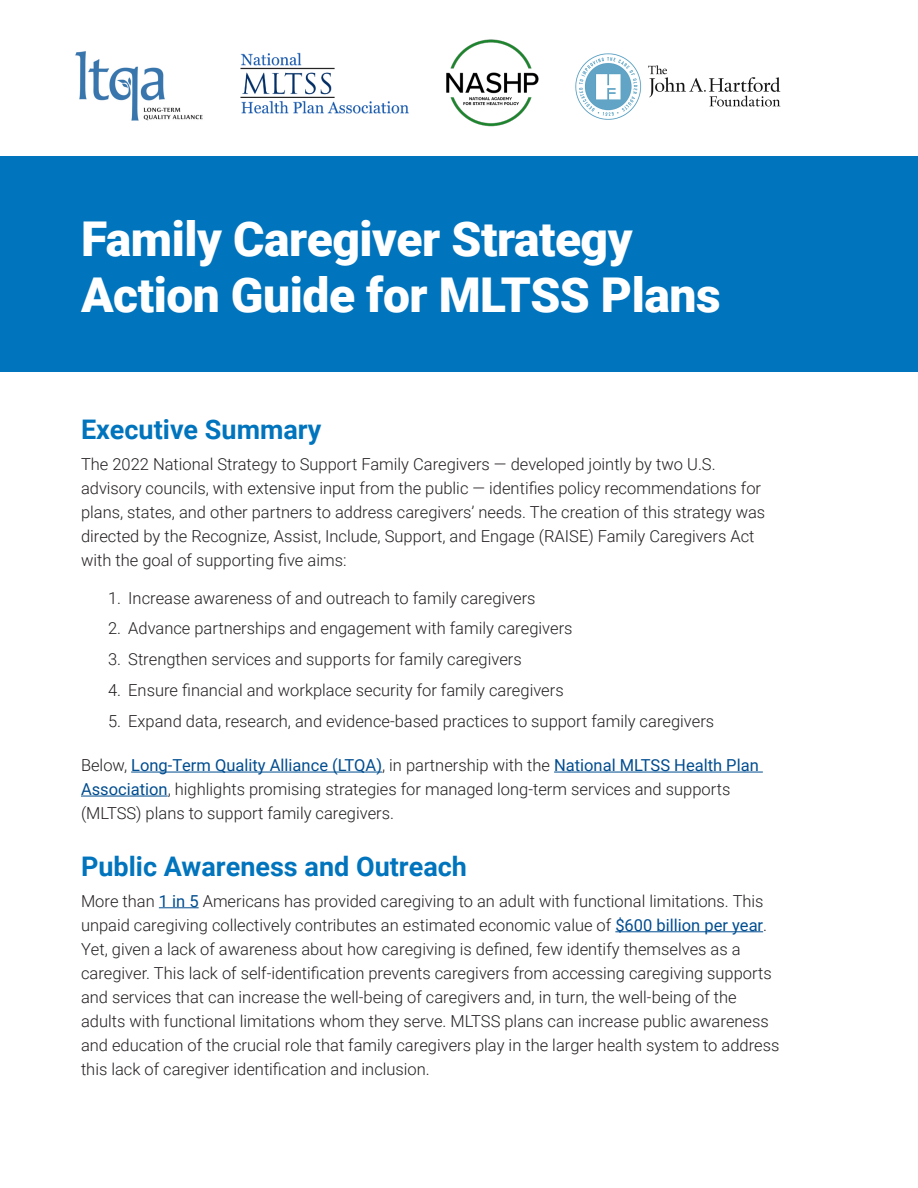
<style>
.page{position:relative;width:918px;height:1188px;background:#fff}
.page>*{position:absolute;margin:0;border:0;box-sizing:border-box;transform-origin:0 0}
.Subtitle{font:900 48px/55.5px "Roboto";letter-spacing:-.01em;color:#fff}
.Headling_2{font:700 27px "Roboto";color:#0074bd}
.Body{font:300 16.5px/24px "Roboto";color:#231f20}
.s1{font-weight:400;color:#004d90}
</style>
<div class="page">
<div style="left:0;top:156px;width:918px;height:216px;background:#0074bd"></div>
<hr style="left:131px;top:772px;width:251px;height:1px;background:#004d90">
<hr style="left:554px;top:772px;width:209px;height:1px;background:#004d90">
<hr style="left:81px;top:796px;width:87px;height:1px;background:#004d90">
<hr style="left:159px;top:907px;width:40px;height:1px;background:#004d90">
<hr style="left:615px;top:931px;width:148px;height:1px;background:#004d90">
<img style="left:75px;top:51px;width:128px;height:70px">
<img style="left:575px;top:53px;width:206px;height:67px">
<img style="left:446px;top:39px;width:93px;height:88px">
<img style="left:240px;top:52px;width:169px;height:62px">
<p class="Subtitle" style="left:81px;top:210px;width:641px">Family Caregiver Strategy<br>Action Guide for MLTSS Plans</p>
<p class="Headling_2" style="left:81px;top:411px;width:242px">Executive Summary</p>
<p class="Body" style="left:81px;top:452px;width:686px">The 2022 National Strategy to Support Family Caregivers — developed jointly by two U.S. advisory councils, with extensive input from the public — identifies policy recommendations for plans, states, and other partners to address caregivers’ needs. The creation of this strategy was directed by the Recognize, Assist, Include, Support, and Engage (RAISE) Family Caregivers Act with the goal of supporting five aims:</p>
<p class="Body" style="left:108px;top:585px;width:429px">1. Increase awareness of and outreach to family caregivers</p>
<p class="Body" style="left:108px;top:616px;width:466px">2. Advance partnerships and engagement with family caregivers</p>
<p class="Body" style="left:108px;top:647px;width:415px">3. Strengthen services and supports for family caregivers</p>
<p class="Body" style="left:108px;top:677px;width:457px">4. Ensure financial and workplace security for family caregivers</p>
<p class="Body" style="left:108px;top:708px;width:608px">5. Expand data, research, and evidence-based practices to support family caregivers</p>
<p class="Body" style="left:81px;top:752px;width:679px">Below, <span class="s1">Long-Term Quality Alliance (LTQA)</span>, in partnership with the <span class="s1">National MLTSS Health Plan<br>Association</span>, highlights promising strategies for managed long-term services and supports (MLTSS) plans to support family caregivers.</p>
<p class="Headling_2" style="left:81px;top:847px;width:388px">Public Awareness and Outreach</p>
<p class="Body" style="left:81px;top:888px;width:700px">More than <span class="s1">1 in 5</span> Americans has provided caregiving to an adult with functional limitations. This unpaid caregiving collectively contributes an estimated economic value of <span class="s1">$600 billion per year</span>.<br>Yet, given a lack of awareness about how caregiving is defined, few identify themselves as a caregiver. This lack of self-identification prevents caregivers from accessing caregiving supports and services that can increase the well-being of caregivers and, in turn, the well-being of the adults with functional limitations whom they serve. MLTSS plans can increase public awareness and education of the crucial role that family caregivers play in the larger health system to address this lack of caregiver identification and inclusion.</p>
</div>
